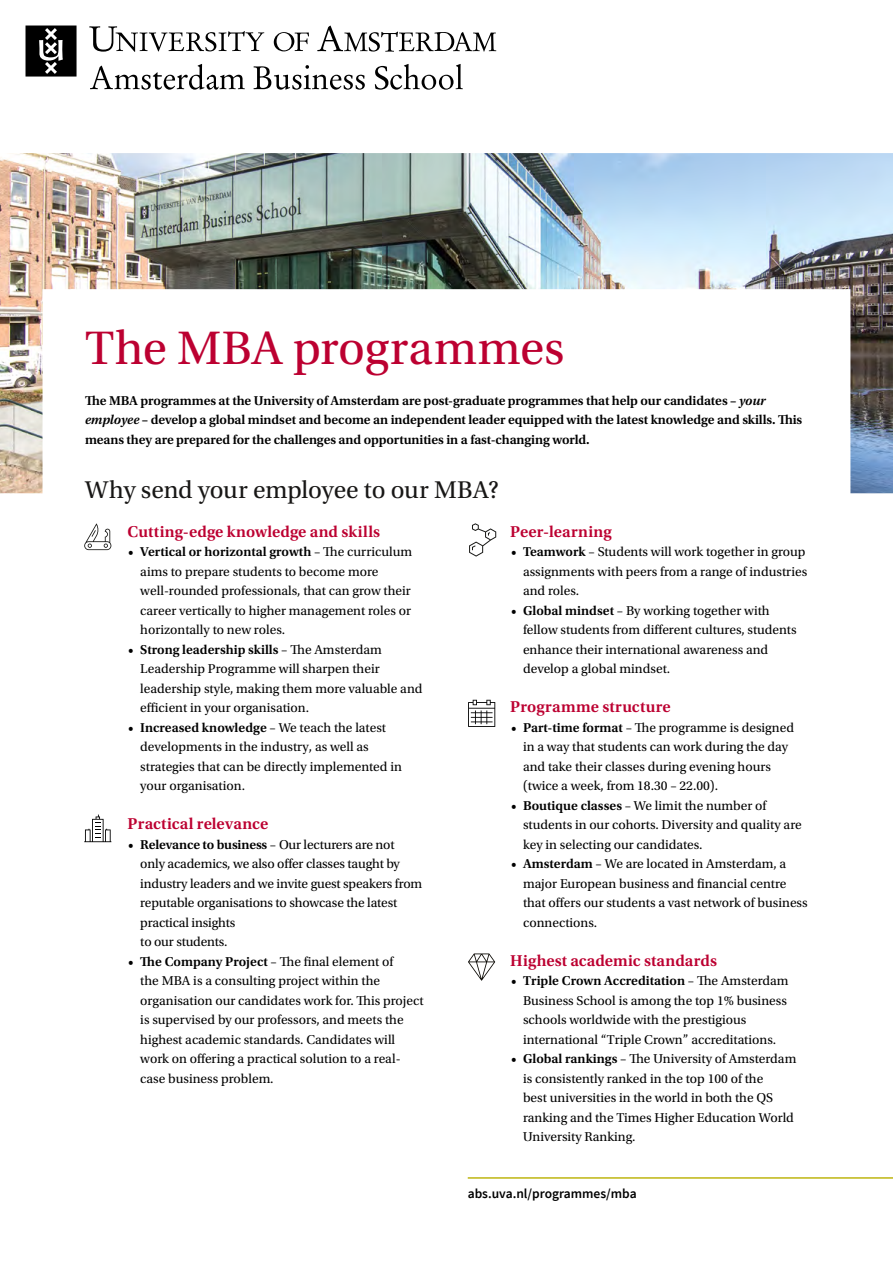
<style>
.page{position:relative;width:893px;height:1263px;background:#fff}
.page>*{position:absolute;margin:0;border:0;box-sizing:border-box;transform-origin:0 0}
.t1{font:49.5px "Utopia Std";letter-spacing:-.005em;color:#bc0031}
.chapeau{font:25.5px "Utopia Std";letter-spacing:-.005em;color:#181716}
.t2{font:600 16.5px "Utopia Std";letter-spacing:.005em;color:#bc0031}
.t3{font:13.5px/19.5px "Utopia Std";color:#000}
.body_intro{font:600 13.5px/19.5px "Utopia Std";letter-spacing:-.01em;color:#000}
.t4{font:600 13.5px "Source Sans Pro";color:#000}
.s1{font-style:italic}
.s2{font-weight:600}
</style>
<div class="page">
<hr style="left:468px;top:1177px;width:425px;height:2px;background:#beb511">
<img style="left:0;top:153px;width:893px;height:340px">
<svg style="left:84px;top:523px;width:27px;height:27px"></svg>
<svg style="left:468px;top:700px;width:27px;height:27px"></svg>
<svg style="left:469px;top:523px;width:27px;height:34px"></svg>
<svg style="left:468px;top:953px;width:27px;height:28px"></svg>
<svg style="left:84px;top:814px;width:27px;height:28px"></svg>
<svg style="left:274px;top:32px;width:35px;height:19px"></svg>
<svg style="left:89px;top:26px;width:175px;height:26px"></svg>
<svg style="left:317px;top:26px;width:179px;height:26px"></svg>
<svg style="left:26px;top:26px;width:51px;height:51px;background:#2d2d2d"></svg>
<svg style="left:90px;top:64px;width:155px;height:26px"></svg>
<svg style="left:254px;top:65px;width:111px;height:25px"></svg>
<svg style="left:375px;top:64px;width:88px;height:26px"></svg>
<p class="t1" style="left:85px;top:321px;width:481px">The MBA programmes</p>
<p class="body_intro" style="left:85px;top:391px;width:719px">The MBA programmes at the University of Amsterdam are post-graduate programmes that help our candidates – <span class="s1">your employee</span> – develop a global mindset and become an independent leader equipped with the latest knowledge and skills. This means they are prepared for the challenges and opportunities in a fast-changing world.</p>
<p class="chapeau" style="left:85px;top:476px;width:415px">Why send your employee to our MBA?</p>
<p class="t2" style="left:128px;top:522px;width:254px">Cutting-edge knowledge and skills</p>
<p class="t3" style="left:140px;top:542px;width:273px;text-indent:-12px">• <span class="s2">Vertical or horizontal growth</span> – The curriculum aims to prepare students to become more well-rounded professionals, that can grow their career vertically to higher management roles or horizontally to new roles.</p>
<p class="t3" style="left:140px;top:640px;width:284px;text-indent:-12px">• <span class="s2">Strong leadership skills</span> – The Amsterdam Leadership Programme will sharpen their leadership style, making them more valuable and efficient in your organisation.</p>
<p class="t3" style="left:140px;top:718px;width:263px;text-indent:-12px">• <span class="s2">Increased knowledge</span> – We teach the latest developments in the industry, as well as strategies that can be directly implemented in your organisation.</p>
<p class="t2" style="left:128px;top:815px;width:142px">Practical relevance</p>
<p class="t3" style="left:140px;top:835px;width:283px;text-indent:-12px">• <span class="s2">Relevance to business</span> – Our lecturers are not only academics, we also offer classes taught by industry leaders and we invite guest speakers from reputable organisations to showcase the latest practical insights<br>to our students.</p>
<p class="t3" style="left:140px;top:952px;width:285px;text-indent:-12px">• <span class="s2">The Company Project</span> – The final element of<br>the MBA is a consulting project within the organisation our candidates work for. This project is supervised by our professors, and meets the highest academic standards. Candidates will work on offering a practical solution to a real&shy;case business problem.</p>
<p class="t2" style="left:510px;top:522px;width:103px">Peer-learning</p>
<p class="t3" style="left:523px;top:542px;width:286px;text-indent:-12px">• <span class="s2">Teamwork</span> – Students will work together in group assignments with peers from a range of industries and roles.</p>
<p class="t3" style="left:523px;top:601px;width:275px;text-indent:-12px">• <span class="s2">Global mindset</span> – By working together with fellow students from different cultures, students enhance their international awareness and develop a global mindset.</p>
<p class="t2" style="left:510px;top:698px;width:162px">Programme structure</p>
<p class="t3" style="left:523px;top:718px;width:272px;text-indent:-12px">• <span class="s2">Part-time format</span> – The programme is designed in a way that students can work during the day and take their classes during evening hours (twice a week, from 18.30 – 22.00).</p>
<p class="t3" style="left:523px;top:796px;width:280px;text-indent:-12px">• <span class="s2">Boutique classes</span> – We limit the number of students in our cohorts. Diversity and quality are key in selecting our candidates.</p>
<p class="t3" style="left:523px;top:854px;width:286px;text-indent:-12px">• <span class="s2">Amsterdam</span> – We are located in Amsterdam, a major European business and financial centre that offers our students a vast network of business connections.</p>
<p class="t2" style="left:510px;top:951px;width:208px">Highest academic standards</p>
<p class="t3" style="left:523px;top:971px;width:267px;text-indent:-12px">• <span class="s2">Triple Crown Accreditation</span> – The Amsterdam Business School is among the top 1% business schools worldwide with the prestigious international “Triple Crown” accreditations.</p>
<p class="t3" style="left:523px;top:1049px;width:275px;text-indent:-12px">• <span class="s2">Global rankings</span> – The University of Amsterdam is consistently ranked in the top 100 of the<br>best universities in the world in both the QS ranking and the Times Higher Education World University Ranking.</p>
<p class="t4" style="left:468px;top:1185px;width:170px">abs.uva.nl/programmes/mba</p>
</div>
